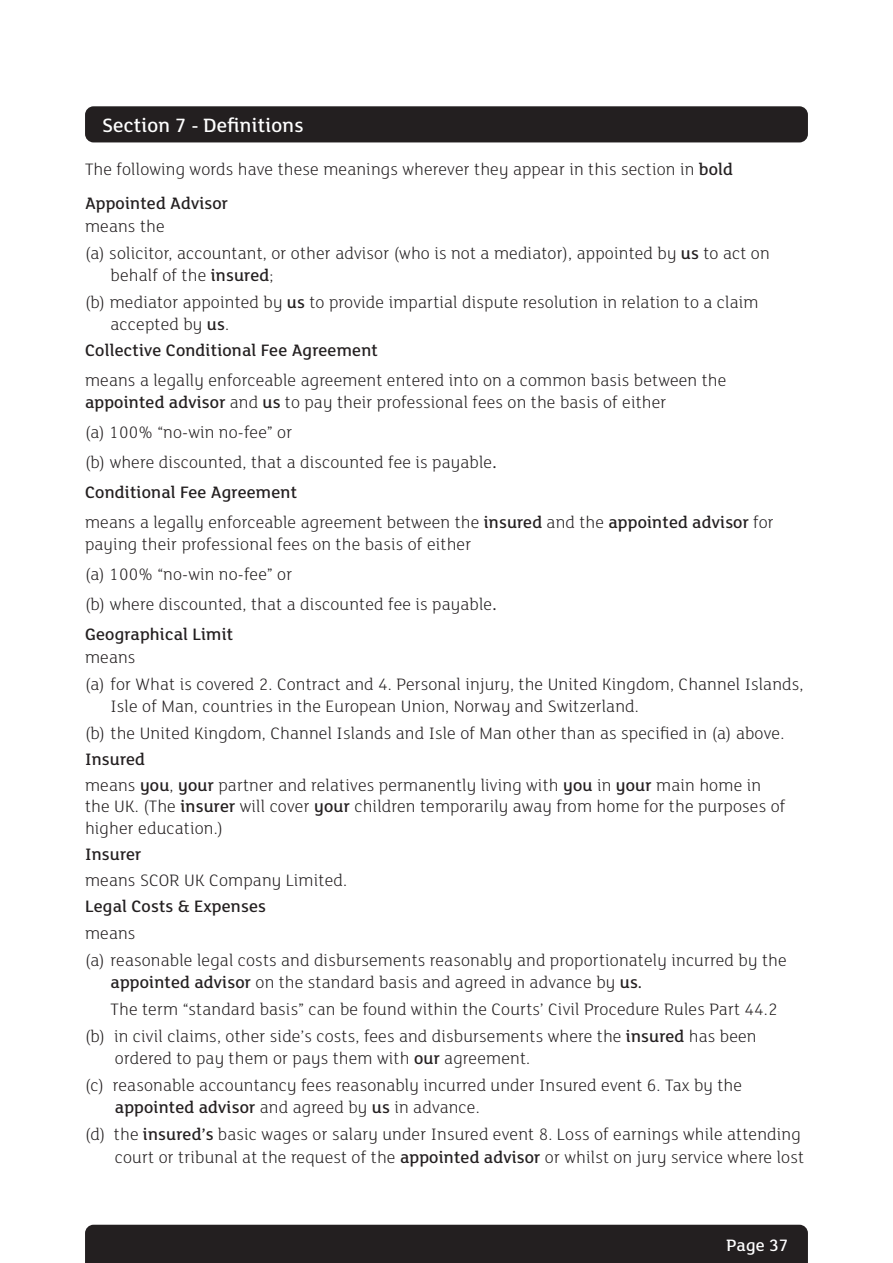
<style>
.page{position:relative;width:893px;height:1263px;background:#fff}
.page>*{position:absolute;margin:0;border:0;box-sizing:border-box;transform-origin:0 0}
.t1{font:500 21px "FS Lola";letter-spacing:.01em;color:#fff}
.t2{font:300 18px/26.7px "FS Lola";letter-spacing:.01em;color:#231f20}
.t3{font:500 18px/25.8px "FS Lola";letter-spacing:.01em;color:#231f20}
.t4{font:500 18px "FS Lola";letter-spacing:.01em;color:#fff}
.s1{font-weight:500}
.s2{font-weight:300}
</style>
<div class="page">
<div style="left:85px;top:1225px;width:723px;height:38px;background:#231f20"></div>
<div style="left:85px;top:106px;width:723px;height:36px;background:#231f20;border-radius:9px"></div>
<p class="t1" style="left:102px;top:112px;width:203px">Section 7 - Definitions</p>
<p class="t2" style="left:85px;top:151px;width:650px;line-height:34.3px">The following words have these meanings wherever they appear in this section in <span class="s1">bold<br>Appointed Advisor</span></p>
<p class="t2" style="left:85px;top:212px;width:686px">means the<br>(a) solicitor, accountant, or other advisor (who is not a mediator), appointed by <span class="s1">us</span> to act on</p>
<p class="t2" style="left:85px;top:261px;width:675px;text-indent:26px">behalf of the <span class="s1">insured</span>;<br>(b) mediator appointed by <span class="s1">us</span> to provide impartial dispute resolution in relation to a claim</p>
<p class="t3" style="left:85px;top:311px;width:294px;text-indent:26px"><span class="s2">accepted by</span> us<span class="s2">.<br></span>Collective Conditional Fee Agreement</p>
<p class="t2" style="left:85px;top:369px;width:643px;line-height:21.6px">means a legally enforceable agreement entered into on a common basis between the <span class="s1">appointed advisor</span> and <span class="s1">us</span> to pay their professional fees on the basis of either</p>
<p class="t2" style="left:85px;top:417px;width:690px;line-height:30.2px">(a) 100% “no-win no-fee” or<br>(b) where discounted, that a discounted fee is payable<span class="s1">.<br>Conditional Fee Agreement<br></span>means a legally enforceable agreement between the <span class="s1">insured</span> and the <span class="s1">appointed advisor</span> for</p>
<p class="t2" style="left:85px;top:528px;width:413px;line-height:30.2px">paying their professional fees on the basis of either<br>(a) 100% “no-win no-fee” or<br>(b) where discounted, that a discounted fee is payable<span class="s1">.<br>Geographical Limit</span></p>
<p class="t2" style="left:85px;top:643px;width:720px">means<br>(a) for What is covered 2. Contract and 4. Personal injury, the United Kingdom, Channel Islands,</p>
<p class="t2" style="left:85px;top:692px;width:701px;text-indent:26px">Isle of Man, countries in the European Union, Norway and Switzerland.<br>(b) the United Kingdom, Channel Islands and Isle of Man other than as specified in (a) above.</p>
<p class="t2" style="left:85px;top:745px;width:678px;line-height:25.8px"><span class="s1">Insured<br></span>means <span class="s1">you</span>, <span class="s1">your</span> partner and relatives permanently living with <span class="s1">you</span> in <span class="s1">your</span> main home in</p>
<p class="t2" style="left:85px;top:795px;width:702px;line-height:21.6px">the UK. (The <span class="s1">insurer</span> will cover <span class="s1">your</span> children temporarily away from home for the purposes of higher education.)</p>
<p class="t3" style="left:85px;top:840px;width:58px">Insurer</p>
<p class="t2" style="left:85px;top:866px;width:264px">means SCOR UK Company Limited.</p>
<p class="t3" style="left:85px;top:893px;width:182px">Legal Costs &amp; Expenses</p>
<p class="t2" style="left:85px;top:919px;width:703px">means<br>(a) reasonable legal costs and disbursements reasonably and proportionately incurred by the</p>
<p class="t2" style="left:111px;top:968px;width:533px"><span class="s1">appointed advisor</span> on the standard basis and agreed in advance by <span class="s1">us.</span></p>
<p class="t2" style="left:111px;top:995px;width:669px">The term “standard basis” can be found within the Courts’ Civil Procedure Rules Part 44.2</p>
<p class="t2" style="left:85px;top:1022px;width:673px">(b) in civil claims, other side’s costs, fees and disbursements where the <span class="s1">insured</span> has been</p>
<p class="t2" style="left:85px;top:1044px;width:658px;text-indent:30px">ordered to pay them or pays them with <span class="s1">our</span> agreement.<br>(c) reasonable accountancy fees reasonably incurred under Insured event 6. Tax by the</p>
<p class="t2" style="left:85px;top:1093px;width:717px;text-indent:30px"><span class="s1">appointed advisor</span> and agreed by <span class="s1">us</span> in advance.<br>(d) the <span class="s1">insured’s</span> basic wages or salary under Insured event 8. Loss of earnings while attending</p>
<p class="t2" style="left:115px;top:1143px;width:691px">court or tribunal at the request of the <span class="s1">appointed advisor</span> or whilst on jury service where lost</p>
<p class="t4" style="left:727px;top:1233px;width:63px">Page 37</p>
</div>
